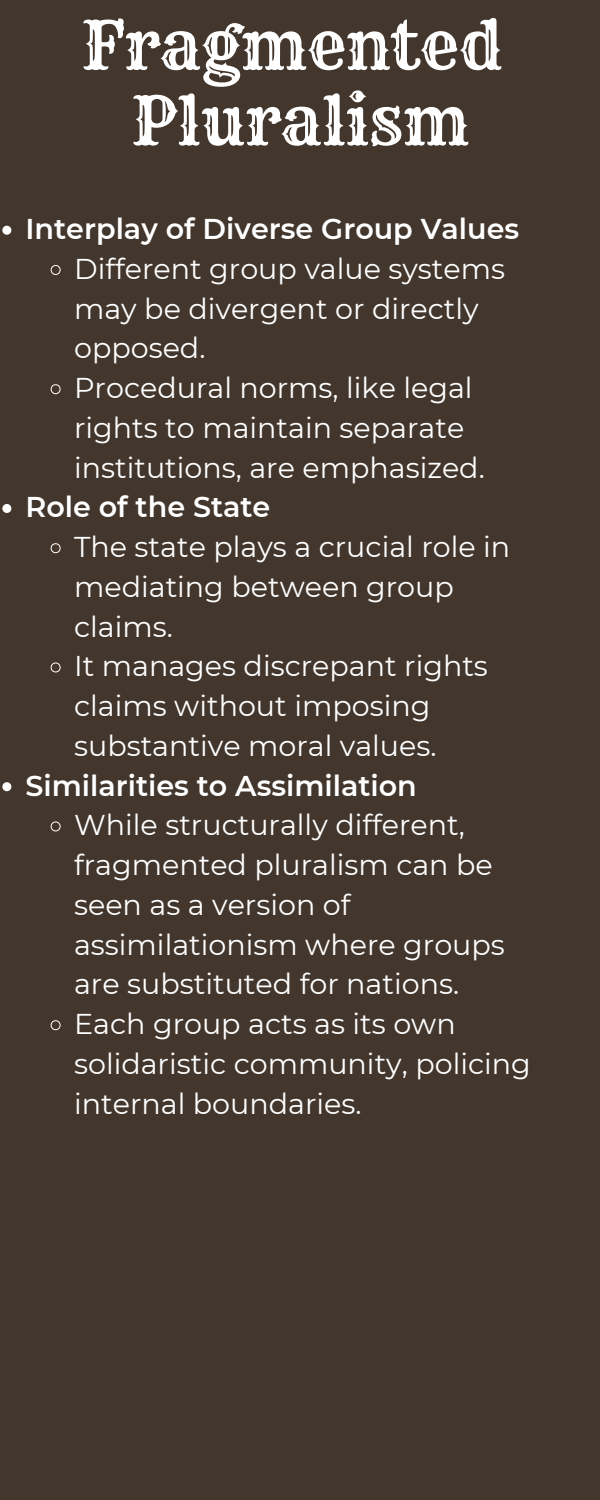
<style>
.page{position:relative;width:600px;height:1500px;background:#42362d}
.page>*{position:absolute;margin:0;border:0;box-sizing:border-box;transform-origin:0 0}
.t1{font:66px "Rye";color:#fff}
.t2{font:28.6px/39.8px "Montserrat";color:#fff}
.t3{font:600 28.6px "Montserrat";color:#fff}
</style>
<div class="page">
<svg style="left:2px;top:226px;width:9px;height:9px"></svg>
<svg style="left:50px;top:265px;width:11px;height:10px"></svg>
<svg style="left:50px;top:384px;width:11px;height:11px"></svg>
<svg style="left:2px;top:504px;width:9px;height:9px"></svg>
<svg style="left:50px;top:543px;width:11px;height:11px"></svg>
<svg style="left:50px;top:662px;width:11px;height:11px"></svg>
<svg style="left:2px;top:782px;width:9px;height:9px"></svg>
<svg style="left:50px;top:821px;width:11px;height:11px"></svg>
<svg style="left:50px;top:1020px;width:11px;height:11px"></svg>
<p class="t1" style="left:81px;top:4px;width:423px">Fragmented</p>
<p class="t1" style="left:131px;top:80px;width:339px">Pluralism</p>
<p class="t3" style="left:25px;top:212px;width:495px">Interplay of Diverse Group Values</p>
<p class="t2" style="left:74px;top:249px;width:433px">Different group value systems may be divergent or directly opposed.</p>
<p class="t2" style="left:74px;top:368px;width:412px">Procedural norms, like legal rights to maintain separate institutions, are emphasized.</p>
<p class="t3" style="left:25px;top:490px;width:246px">Role of the State</p>
<p class="t2" style="left:74px;top:527px;width:438px">The state plays a crucial role in mediating between group claims.</p>
<p class="t2" style="left:74px;top:646px;width:415px">It manages discrepant rights claims without imposing substantive moral values.</p>
<p class="t3" style="left:25px;top:768px;width:393px">Similarities to Assimilation</p>
<p class="t2" style="left:74px;top:805px;width:432px">While structurally different, fragmented pluralism can be seen as a version of assimilationism where groups are substituted for nations.</p>
<p class="t2" style="left:74px;top:1004px;width:458px">Each group acts as its own solidaristic community, policing internal boundaries.</p>
</div>
